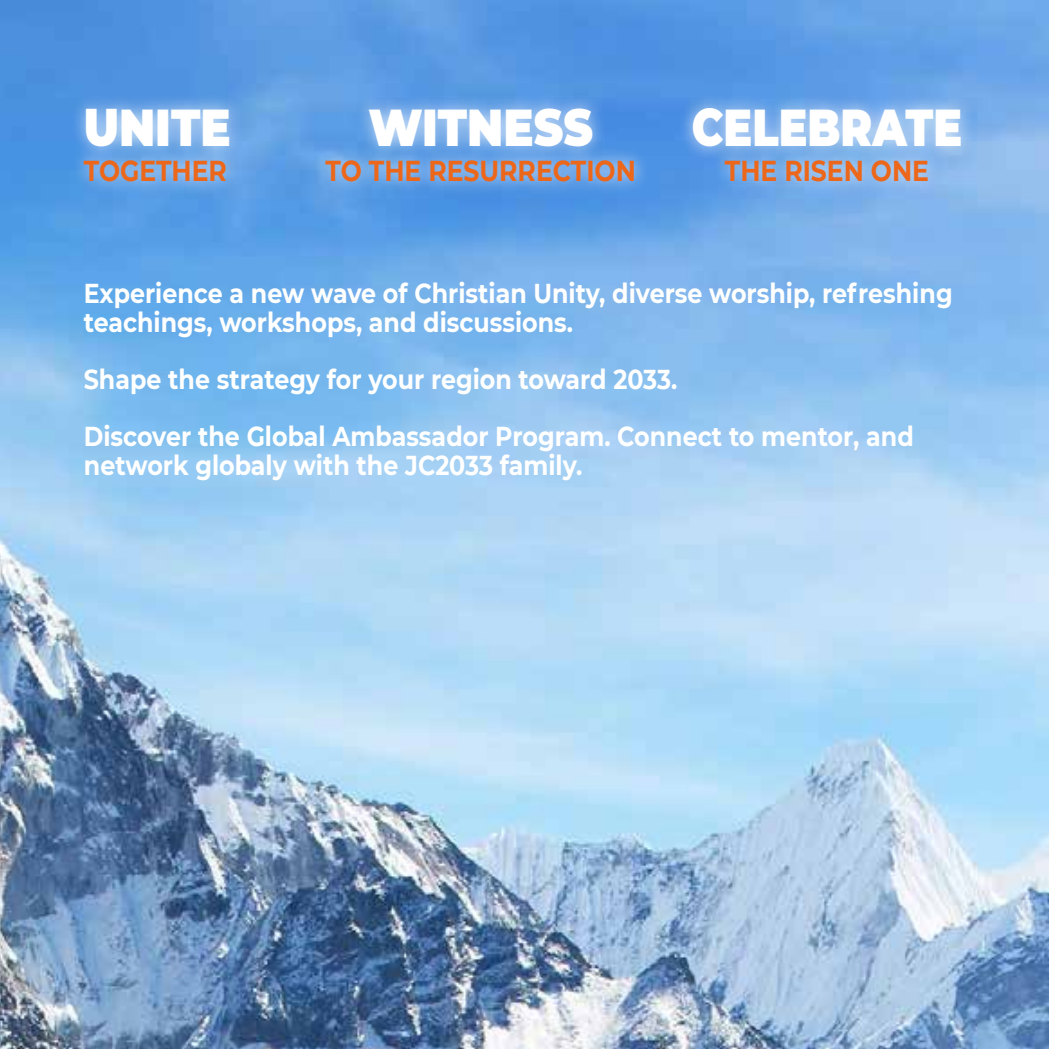
<style>
.page{position:relative;width:1049px;height:1049px;background:#fff}
.page>*{position:absolute;margin:0;border:0;box-sizing:border-box;transform-origin:0 0}
.t1{font:900 51.75px "Montserrat";color:#fff;scale:.87 1}
.t2{font:900 51.75px "Montserrat";color:#fff;scale:.83 1}
.t3{font:700 28.75px "Montserrat";color:#ec671a;scale:.87 1}
.t4{font:700 27.25px/28.5px "Montserrat";color:#fff;scale:.87 1}
</style>
<div class="page">
<img style="left:0;top:0;width:1049px;height:1049px">
<div style="left:69px;top:94px;width:175px;height:103px;background:#fff;opacity:.75"></div>
<div style="left:311px;top:94px;width:339px;height:103px;background:#fff;opacity:.75"></div>
<div style="left:677px;top:94px;width:300px;height:103px;background:#fff;opacity:.75"></div>
<h1 class="t1" style="left:84px;top:88px;width:170px">UNITE</h1>
<p class="t3" style="left:84px;top:150px;width:166px">TOGETHER</p>
<h1 class="t1" style="left:368px;top:88px;width:259px">WITNESS</h1>
<p class="t3" style="left:326px;top:150px;width:358px">TO THE RESURRECTION</p>
<h1 class="t2" style="left:692px;top:88px;width:327px">CELEBRATE</h1>
<p class="t3" style="left:725px;top:150px;width:236px">THE RISEN ONE</p>
<p class="t4" style="left:84px;top:278px;width:1000px">Experience a new wave of Christian Unity, diverse worship, refreshing teachings, workshops, and discussions.</p>
<p class="t4" style="left:84px;top:349px;width:955px;line-height:57px">Shape the strategy for your region toward 2033.<br>Discover the Global Ambassador Program. Connect to mentor, and</p>
<p class="t4" style="left:84px;top:450px;width:575px">network globaly with the JC2033 family.</p>
</div>
